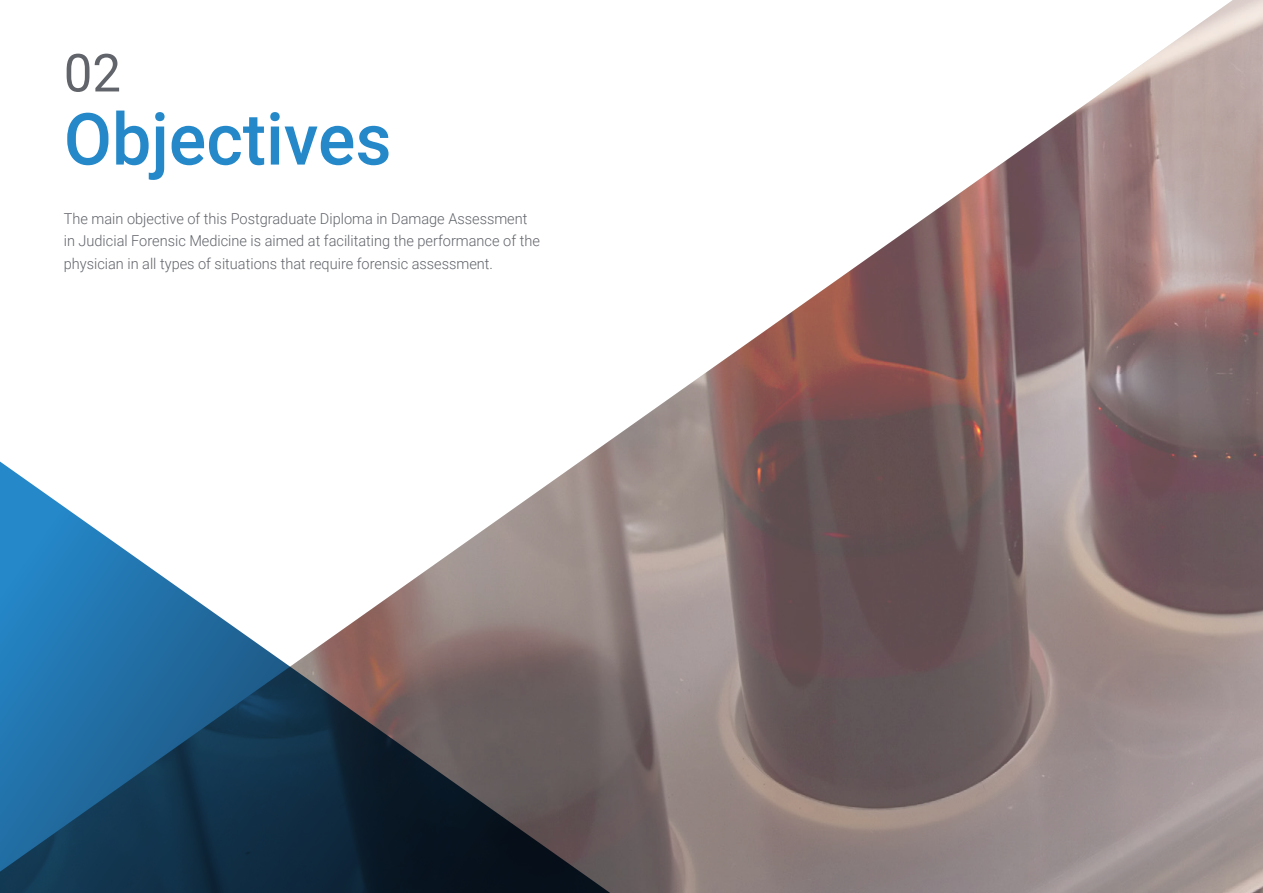
<style>
.page{position:relative;width:1263px;height:893px;background:#fff}
.page>*{position:absolute;margin:0;border:0;box-sizing:border-box;transform-origin:0 0}
.t1{font:500 72px "Roboto";color:#2488c9}
.t2{font:52.5px "Roboto";color:#61646a}
.t3{font:300 15px/22.5px "Roboto";color:#61646a}
</style>
<div class="page">
<img style="left:602px;top:0;width:661px;height:893px">
<svg style="left:0;top:446px;width:640px;height:447px"></svg>
<h2 class="t2" style="left:64px;top:36px;width:59px">02</h2>
<h1 class="t1" style="left:64px;top:89px;width:329px">Objectives</h1>
<p class="t3" style="left:64px;top:207px;width:478px">The main objective of this Postgraduate Diploma in Damage Assessment in Judicial Forensic Medicine is aimed at facilitating the performance of the physician in all types of situations that require forensic assessment.</p>
</div>
